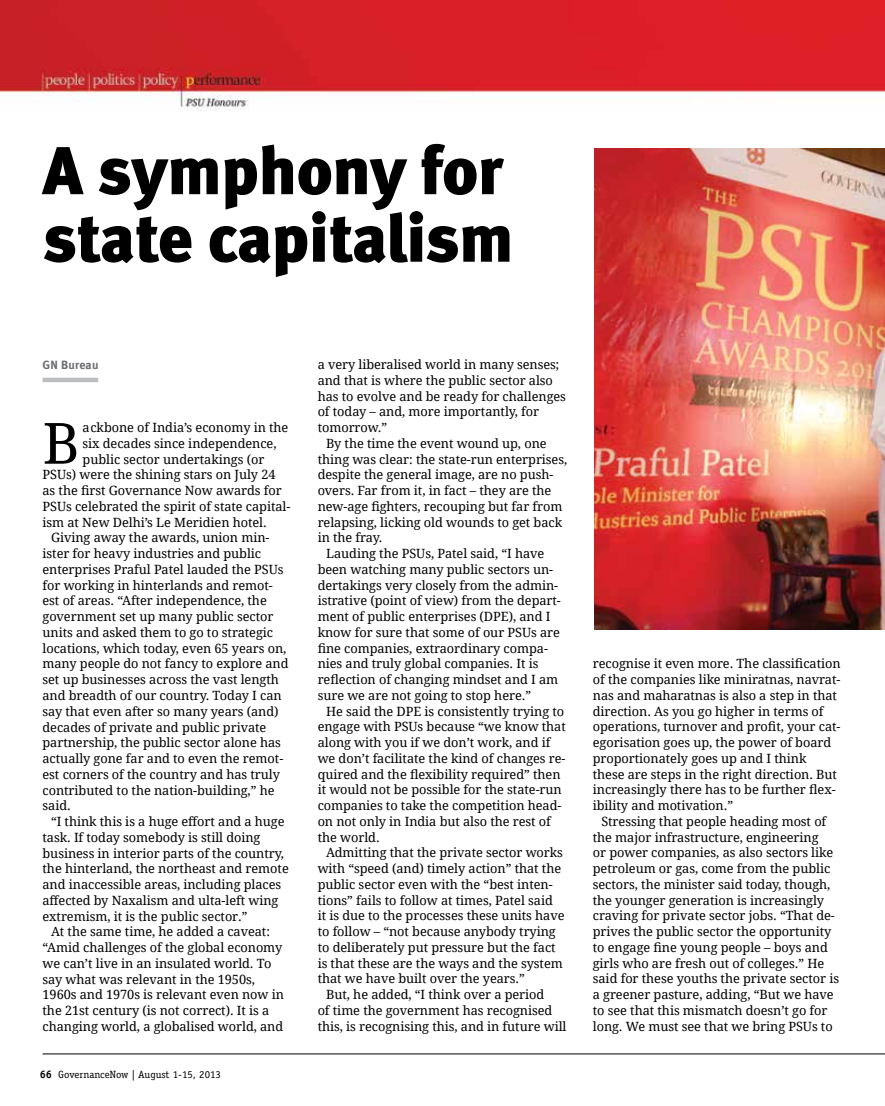
<style>
.page{position:relative;width:885px;height:1106px;background:#fff}
.page>*{position:absolute;margin:0;border:0;box-sizing:border-box;transform-origin:0 0}
.t1{font:900 67.5px/67.5px "Meta";letter-spacing:-.01em;color:#000}
.t2{font:56.85px "Droid Serif Pro";color:#000}
.t3{font:12.75px/15.8px "Droid Serif Pro";letter-spacing:-.005em;color:#000}
.t4{font:700 12px "Meta";letter-spacing:.015em;color:#6d6e71}
.t5{font:10.5px "Officina Serif Std";color:#000}
.s1{font-weight:700;font-size:10.8px}
</style>
<div class="page">
<hr style="left:43px;top:1053px;width:841px;height:1px;background:#000">
<img style="left:0;top:0;width:884px;height:110px">
<hr style="left:43px;top:378px;width:55px;height:4px;background:#bcbec0">
<img style="left:594px;top:148px;width:290px;height:481px">
<h1 class="t1" style="left:43px;top:136px;width:472px">A symphony for state capitalism</h1>
<p class="t4" style="left:43px;top:358px;width:57px">GN Bureau</p>
<h2 class="t2" style="left:43px;top:404px;width:39px">B</h2>
<p class="t3" style="left:83px;top:419px;width:207px">ackbone of India’s economy in the</p>
<p class="t3" style="left:83px;top:435px;width:195px">six decades since independence,</p>
<p class="t3" style="left:83px;top:451px;width:183px">public sector undertakings (or</p>
<p class="t3" style="left:43px;top:466px;width:234px">PSUs) were the shining stars on July 24</p>
<p class="t3" style="left:43px;top:482px;width:241px">as the first Governance Now awards for</p>
<p class="t3" style="left:43px;top:498px;width:249px">PSUs celebrated the spirit of state capital-</p>
<p class="t3" style="left:43px;top:514px;width:226px">ism at New Delhi’s Le Meridien hotel.</p>
<p class="t3" style="left:51px;top:529px;width:220px">Giving away the awards, union min-</p>
<p class="t3" style="left:43px;top:545px;width:220px">ister for heavy industries and public</p>
<p class="t3" style="left:43px;top:561px;width:242px">enterprises Praful Patel lauded the PSUs</p>
<p class="t3" style="left:43px;top:577px;width:232px">for working in hinterlands and remot-</p>
<p class="t3" style="left:43px;top:592px;width:226px">est of areas. “After independence, the</p>
<p class="t3" style="left:43px;top:608px;width:232px">government set up many public sector</p>
<p class="t3" style="left:43px;top:624px;width:232px">units and asked them to go to strategic</p>
<p class="t3" style="left:43px;top:640px;width:245px">locations, which today, even 65 years on,</p>
<p class="t3" style="left:43px;top:655px;width:247px">many people do not fancy to explore and</p>
<p class="t3" style="left:43px;top:671px;width:238px">set up businesses across the vast length</p>
<p class="t3" style="left:43px;top:687px;width:241px">and breadth of our country. Today I can</p>
<p class="t3" style="left:43px;top:703px;width:237px">say that even after so many years (and)</p>
<p class="t3" style="left:43px;top:718px;width:225px">decades of private and public private</p>
<p class="t3" style="left:43px;top:734px;width:240px">partnership, the public sector alone has</p>
<p class="t3" style="left:43px;top:750px;width:242px">actually gone far and to even the remot-</p>
<p class="t3" style="left:43px;top:766px;width:239px">est corners of the country and has truly</p>
<p class="t3" style="left:43px;top:781px;width:233px">contributed to the nation-building,” he</p>
<p class="t3" style="left:43px;top:797px;width:30px">said.</p>
<p class="t3" style="left:51px;top:813px;width:235px">“I think this is a huge effort and a huge</p>
<p class="t3" style="left:43px;top:829px;width:219px">task. If today somebody is still doing</p>
<p class="t3" style="left:43px;top:844px;width:243px">business in interior parts of the country,</p>
<p class="t3" style="left:43px;top:860px;width:248px">the hinterland, the northeast and remote</p>
<p class="t3" style="left:43px;top:876px;width:240px">and inaccessible areas, including places</p>
<p class="t3" style="left:43px;top:892px;width:237px">affected by Naxalism and ulta-left wing</p>
<p class="t3" style="left:43px;top:907px;width:206px">extremism, it is the public sector.”</p>
<p class="t3" style="left:51px;top:923px;width:220px">At the same time, he added a caveat:</p>
<p class="t3" style="left:43px;top:939px;width:241px">“Amid challenges of the global economy</p>
<p class="t3" style="left:43px;top:955px;width:230px">we can’t live in an insulated world. To</p>
<p class="t3" style="left:43px;top:970px;width:214px">say what was relevant in the 1950s,</p>
<p class="t3" style="left:43px;top:986px;width:243px">1960s and 1970s is relevant even now in</p>
<p class="t3" style="left:43px;top:1002px;width:228px">the 21st century (is not correct). It is a</p>
<p class="t3" style="left:43px;top:1018px;width:242px">changing world, a globalised world, and</p>
<p class="t5" style="left:40px;top:1068px;width:182px"><span class="s1">66</span> GovernanceNow | August 1-15, 2013</p>
<p class="t3" style="left:317px;top:356px;width:243px">a very liberalised world in many senses;</p>
<p class="t3" style="left:317px;top:372px;width:237px">and that is where the public sector also</p>
<p class="t3" style="left:317px;top:388px;width:250px">has to evolve and be ready for challenges</p>
<p class="t3" style="left:317px;top:403px;width:223px">of today – and, more importantly, for</p>
<p class="t3" style="left:317px;top:419px;width:71px">tomorrow.”</p>
<p class="t3" style="left:326px;top:435px;width:222px">By the time the event wound up, one</p>
<p class="t3" style="left:317px;top:451px;width:251px">thing was clear: the state-run enterprises,</p>
<p class="t3" style="left:317px;top:466px;width:237px">despite the general image, are no push-</p>
<p class="t3" style="left:317px;top:482px;width:235px">overs. Far from it, in fact – they are the</p>
<p class="t3" style="left:317px;top:498px;width:246px">new-age fighters, recouping but far from</p>
<p class="t3" style="left:317px;top:514px;width:246px">relapsing, licking old wounds to get back</p>
<p class="t3" style="left:317px;top:529px;width:66px">in the fray.</p>
<p class="t3" style="left:326px;top:545px;width:219px">Lauding the PSUs, Patel said, “I have</p>
<p class="t3" style="left:317px;top:561px;width:237px">been watching many public sectors un-</p>
<p class="t3" style="left:317px;top:577px;width:242px">dertakings very closely from the admin-</p>
<p class="t3" style="left:317px;top:592px;width:245px">istrative (point of view) from the depart-</p>
<p class="t3" style="left:317px;top:608px;width:234px">ment of public enterprises (DPE), and I</p>
<p class="t3" style="left:317px;top:624px;width:244px">know for sure that some of our PSUs are</p>
<p class="t3" style="left:317px;top:640px;width:232px">fine companies, extraordinary compa-</p>
<p class="t3" style="left:317px;top:655px;width:222px">nies and truly global companies. It is</p>
<p class="t3" style="left:317px;top:671px;width:242px">reflection of changing mindset and I am</p>
<p class="t3" style="left:317px;top:687px;width:215px">sure we are not going to stop here.”</p>
<p class="t3" style="left:326px;top:703px;width:239px">He said the DPE is consistently trying to</p>
<p class="t3" style="left:317px;top:718px;width:250px">engage with PSUs because “we know that</p>
<p class="t3" style="left:317px;top:734px;width:234px">along with you if we don’t work, and if</p>
<p class="t3" style="left:317px;top:750px;width:249px">we don’t facilitate the kind of changes re-</p>
<p class="t3" style="left:317px;top:765px;width:244px">quired and the flexibility required” then</p>
<p class="t3" style="left:317px;top:781px;width:245px">it would not be possible for the state-run</p>
<p class="t3" style="left:317px;top:797px;width:245px">companies to take the competition head-</p>
<p class="t3" style="left:317px;top:813px;width:235px">on not only in India but also the rest of</p>
<p class="t3" style="left:317px;top:828px;width:63px">the world.</p>
<p class="t3" style="left:326px;top:844px;width:238px">Admitting that the private sector works</p>
<p class="t3" style="left:317px;top:860px;width:245px">with “speed (and) timely action” that the</p>
<p class="t3" style="left:317px;top:876px;width:236px">public sector even with the “best inten-</p>
<p class="t3" style="left:317px;top:891px;width:237px">tions” fails to follow at times, Patel said</p>
<p class="t3" style="left:317px;top:907px;width:248px">it is due to the processes these units have</p>
<p class="t3" style="left:317px;top:923px;width:240px">to follow – “not because anybody trying</p>
<p class="t3" style="left:317px;top:939px;width:239px">to deliberately put pressure but the fact</p>
<p class="t3" style="left:317px;top:954px;width:247px">is that these are the ways and the system</p>
<p class="t3" style="left:317px;top:970px;width:209px">that we have built over the years.”</p>
<p class="t3" style="left:326px;top:986px;width:220px">But, he added, “I think over a period</p>
<p class="t3" style="left:317px;top:1002px;width:236px">of time the government has recognised</p>
<p class="t3" style="left:317px;top:1017px;width:250px">this, is recognising this, and in future will</p>
<p class="t3" style="left:592px;top:655px;width:249px">recognise it even more. The classification of the companies like miniratnas, navrat&shy;nas and maharatnas is also a step in that direction. As you go higher in terms of operations, turnover and profit, your cat&shy;egorisation goes up, the power of board proportionately goes up and I think these are steps in the right direction. But increasingly there has to be further flex&shy;ibility and motivation.”</p>
<p class="t3" style="left:592px;top:813px;width:248px;text-indent:9px">Stressing that people heading most of the major infrastructure, engineering<br>or power companies, as also sectors like petroleum or gas, come from the public sectors, the minister said today, though, the younger generation is increasingly craving for private sector jobs. “That de&shy;prives the public sector the opportunity to engage fine young people – boys and girls who are fresh out of colleges.” He said for these youths the private sector is a greener pasture, adding, “But we have to see that this mismatch doesn’t go for long. We must see that we bring PSUs to</p>
</div>
